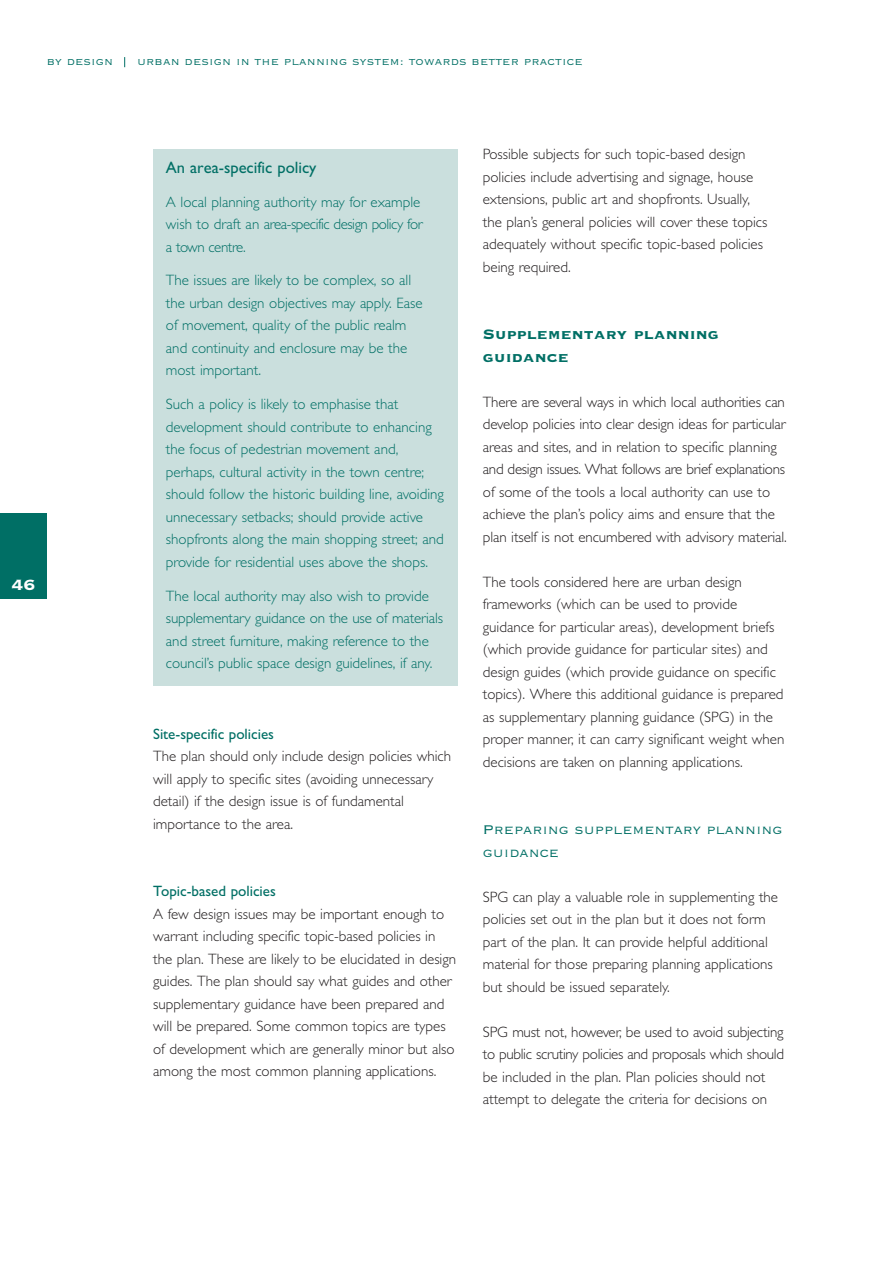
<style>
.page{position:relative;width:893px;height:1262px;background:#fff}
.page>*{position:absolute;margin:0;border:0;box-sizing:border-box;transform-origin:0 0}
.t1{font:19.5px "Copperplate Thirty Three BC";color:#fff}
.t2{font:18px/22.5px "Copperplate Thirty Three BC";color:#006f65}
.t3{font:16.5px/22.5px "Copperplate Thirty Two BC";color:#006f65}
.t4{font:16.5px "Gill Sans";color:#006f65}
.t5{font:300 15px/22.5px "Gill Sans";color:#231f20}
.t6{font:300 15px/22.5px "Gill Sans";color:#006f65}
.t7{font:15px "Gill Sans";color:#006f65}
.t8{font:13.5px "Copperplate Thirty Two BC";letter-spacing:.01em;color:#006f65}
</style>
<div class="page">
<div style="left:0;top:513px;width:47px;height:85px;background:#006f65"></div>
<div style="left:153px;top:149px;width:304px;height:536px;background:#cadfdd"></div>
<p class="t8" style="left:47px;top:53px;width:68px">by design</p>
<p class="t8" style="left:137px;top:53px;width:447px">urban design in the planning system: towards better practice</p>
<h1 class="t1" style="left:11px;top:572px;width:25px">46</h1>
<p class="t4" style="left:166px;top:161px;width:152px">An area-specific policy</p>
<p class="t6" style="left:166px;top:192px;width:258px">A local planning authority may for example wish to draft an area-specific design policy for a town centre.</p>
<p class="t6" style="left:166px;top:270px;width:258px">The issues are likely to be complex, so all the urban design objectives may apply. Ease of movement, quality of the public realm and continuity and enclosure may be the most important.</p>
<p class="t6" style="left:166px;top:394px;width:279px">Such a policy is likely to emphasise that development should contribute to enhancing the focus of pedestrian movement and, perhaps, cultural activity in the town centre; should follow the historic building line, avoiding unnecessary setbacks; should provide active shopfronts along the main shopping street; and provide for residential uses above the shops.</p>
<p class="t6" style="left:166px;top:585px;width:278px">The local authority may also wish to provide supplementary guidance on the use of materials and street furniture, making reference to the council’s public space design guidelines, if any.</p>
<p class="t7" style="left:153px;top:728px;width:122px">Site-specific policies</p>
<p class="t5" style="left:153px;top:746px;width:299px">The plan should only include design policies which will apply to specific sites (avoiding unnecessary detail) if the design issue is of fundamental importance to the area.</p>
<p class="t7" style="left:153px;top:885px;width:124px">Topic-based policies</p>
<p class="t5" style="left:153px;top:903px;width:304px">A few design issues may be important enough to warrant including specific topic-based policies in the plan. These are likely to be elucidated in design guides. The plan should say what guides and other supplementary guidance have been prepared and will be prepared. Some common topics are types of development which are generally minor but also among the most common planning applications.</p>
<p class="t5" style="left:483px;top:144px;width:286px">Possible subjects for such topic-based design policies include advertising and signage, house extensions, public art and shopfronts. Usually, the plan’s general policies will cover these topics adequately without specific topic-based policies being required.</p>
<p class="t2" style="left:483px;top:322px;width:237px">Supplementary planning guidance</p>
<p class="t5" style="left:483px;top:392px;width:305px">There are several ways in which local authorities can develop policies into clear design ideas for particular areas and sites, and in relation to specific planning and design issues. What follows are brief explanations of some of the tools a local authority can use to achieve the plan’s policy aims and ensure that the plan itself is not encumbered with advisory material.</p>
<p class="t5" style="left:483px;top:572px;width:303px">The tools considered here are urban design frameworks (which can be used to provide guidance for particular areas), development briefs (which provide guidance for particular sites) and design guides (which provide guidance on specific topics). Where this additional guidance is prepared as supplementary planning guidance (SPG) in the proper manner, it can carry significant weight when decisions are taken on planning applications.</p>
<p class="t3" style="left:483px;top:817px;width:301px">Preparing supplementary planning guidance</p>
<p class="t5" style="left:483px;top:887px;width:297px">SPG can play a valuable role in supplementing the policies set out in the plan but it does not form part of the plan. It can provide helpful additional material for those preparing planning applications but should be issued separately.</p>
<p class="t5" style="left:483px;top:1022px;width:303px">SPG must not, however, be used to avoid subjecting to public scrutiny policies and proposals which should be included in the plan. Plan policies should not attempt to delegate the criteria for decisions on</p>
</div>
